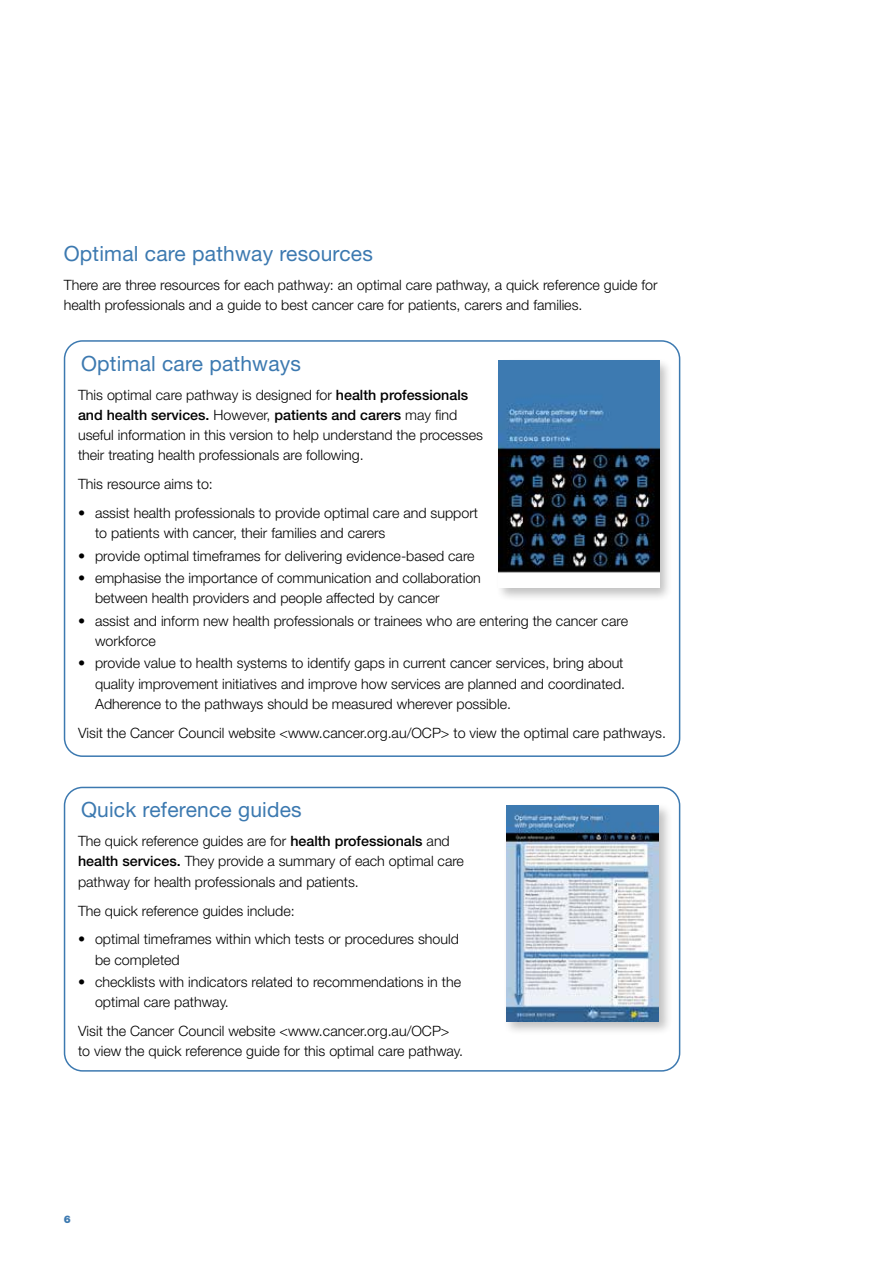
<style>
.page{position:relative;width:893px;height:1263px;background:#fff}
.page>*{position:absolute;margin:0;border:0;box-sizing:border-box;transform-origin:0 0}
.t1{font:21px "Helvetica Neue LT";letter-spacing:.01em;color:#3c79b0}
.t2{font:300 14.25px/20.2px "Helvetica Neue LT";color:#000}
.t3{font:900 10.5px "Helvetica Neue LT";color:#3c79b0}
.s1{font-weight:500}
</style>
<div class="page">
<div style="left:64px;top:340px;width:616px;height:417px;border:2px solid #3c79b0;border-radius:18px"></div>
<div style="left:64px;top:787px;width:616px;height:284px;border:2px solid #3c79b0;border-radius:18px"></div>
<div style="left:495px;top:357px;width:178px;height:245px;background:#000;opacity:.25"></div>
<img style="left:498px;top:360px;width:161px;height:228px">
<div style="left:503px;top:802px;width:170px;height:233px;background:#000;opacity:.25"></div>
<img style="left:506px;top:805px;width:153px;height:216px">
<h1 class="t1" style="left:64px;top:241px;width:311px">Optimal care pathway resources</h1>
<p class="t2" style="left:64px;top:274px;width:595px">There are three resources for each pathway: an optimal care pathway, a quick reference guide for health professionals and a guide to best cancer care for patients, carers and families.</p>
<h1 class="t1" style="left:81px;top:351px;width:222px">Optimal care pathways</h1>
<p class="t2" style="left:78px;top:384px;width:406px">This optimal care pathway is designed for <span class="s1">health professionals and health services.</span> However, <span class="s1">patients and carers</span> may find useful information in this version to help understand the processes their treating health professionals are following.</p>
<p class="t2" style="left:78px;top:474px;width:136px">This resource aims to:</p>
<p class="t2" style="left:95px;top:502px;width:384px;text-indent:-17px">• assist health professionals to provide optimal care and support to patients with cancer, their families and carers</p>
<p class="t2" style="left:78px;top:545px;width:398px">• provide optimal timeframes for delivering evidence-based care</p>
<p class="t2" style="left:95px;top:567px;width:387px;text-indent:-17px">• emphasise the importance of communication and collaboration between health providers and people affected by cancer</p>
<p class="t2" style="left:95px;top:610px;width:534px;text-indent:-17px">• assist and inform new health professionals or trainees who are entering the cancer care workforce</p>
<p class="t2" style="left:95px;top:653px;width:532px;text-align:justify;text-indent:-17px">• provide value to health systems to identify gaps in current cancer services, bring about quality improvement initiatives and improve how services are planned and coordinated.<br>Adherence to the pathways should be measured wherever possible.</p>
<p class="t2" style="left:78px;top:722px;width:589px">Visit the Cancer Council website &lt;www.cancer.org.au/OCP&gt; to view the optimal care pathways.</p>
<h1 class="t1" style="left:81px;top:797px;width:222px">Quick reference guides</h1>
<p class="t2" style="left:78px;top:831px;width:387px">The quick reference guides are for <span class="s1">health professionals</span> and <span class="s1">health services.</span> They provide a summary of each optimal care pathway for health professionals and patients.</p>
<p class="t2" style="left:78px;top:900px;width:218px">The quick reference guides include:</p>
<p class="t2" style="left:95px;top:929px;width:365px;text-indent:-17px">• optimal timeframes within which tests or procedures should be completed</p>
<p class="t2" style="left:95px;top:971px;width:368px;text-indent:-17px">• checklists with indicators related to recommendations in the optimal care pathway.</p>
<p class="t2" style="left:78px;top:1020px;width:387px">Visit the Cancer Council website &lt;www.cancer.org.au/OCP&gt; to view the quick reference guide for this optimal care pathway.</p>
<p class="t3" style="left:64px;top:1212px;width:9px">6</p>
</div>
